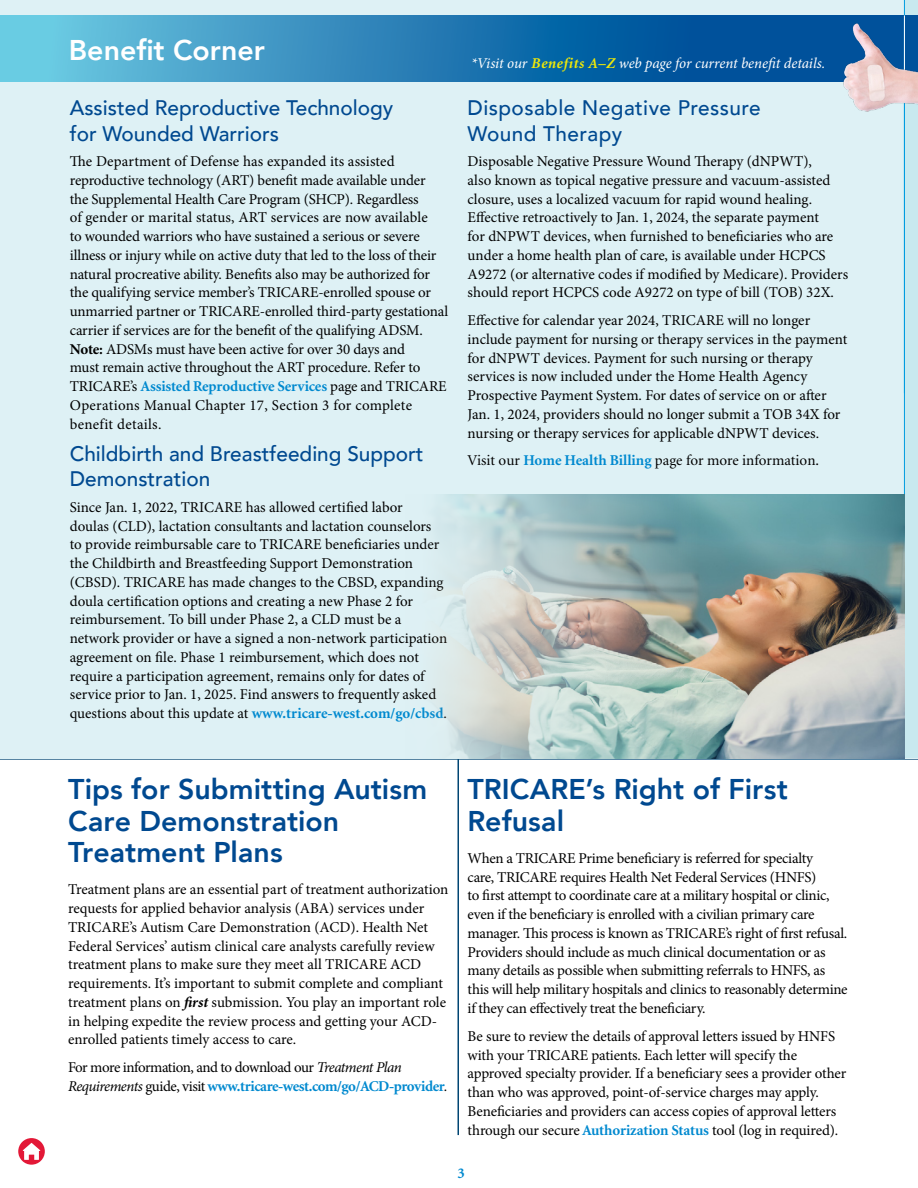
<style>
.page{position:relative;width:918px;height:1188px;background:#fff}
.page>*{position:absolute;margin:0;border:0;box-sizing:border-box;transform-origin:0 0}
.SUB_HEAD_1{font:800 28.5px/31.5px "Avenir";color:#004990}
.SUB_HEAD_1-2{font:800 28.5px "Avenir";color:#fff}
.SUB_HEAD_2{font:500 21px/25.5px "Avenir";color:#004990}
.SUB_HEAD_2-2{font:500 21px/25.5px "Avenir";letter-spacing:.02em;color:#004990}
.Paragraph_TEXT{font:15px/18.8px "Minion Pro";letter-spacing:-.005em;color:#000}
.SUB_HEAD_2-3{font:15px/18.8px "Minion Pro";letter-spacing:-.01em;color:#000}
.Paragraph_TEXT-2{font:15px/18.8px "Minion Pro";letter-spacing:-.035em;color:#000}
.NOTE__Text{font:italic 15px "Minion Pro";letter-spacing:-.005em;color:#fff}
.BULLET_BODY_TEXT_2{font:15px "Minion";color:#000}
.t1{font:700 15px "Minion";color:#0089cf}
.s1{font-weight:700}
.s2{font-family:"Minion";font-weight:700;color:#0089cf}
.s3{font-family:"Minion";font-weight:700;color:#eee809}
.s4{font-weight:700;color:#0089cf}
.s5{font-weight:700;font-style:italic}
.s6{font-style:italic}
</style>
<div class="page">
<hr style="left:458px;top:752px;width:1px;height:383px;background:#004573">
<hr style="left:0;top:758px;width:918px;height:2px;background:#004573">
<svg style="left:18px;top:1138px;width:27px;height:27px"></svg>
<svg style="left:23px;top:1143px;width:17px;height:17px"></svg>
<div style="left:0;top:0;width:918px;height:758px;background:#def1f5"></div>
<div style="left:905px;top:0;width:13px;height:757px;background:#c8e9ef"></div>
<svg style="left:0;top:15px;width:918px;height:66px;background:#2981b7"></svg>
<hr style="left:904px;top:19px;width:1px;height:739px;background:#009ce0">
<hr style="left:904px;top:0;width:1px;height:393px;background:#009ce0">
<hr style="left:904px;top:16px;width:1px;height:58px;background:#fff">
<img style="left:841px;top:23px;width:77px;height:99px">
<img style="left:435px;top:495px;width:469px;height:263px">
<p class="SUB_HEAD_1-2" style="left:69px;top:28px;width:198px">Benefit Corner</p>
<p class="SUB_HEAD_2" style="left:70px;top:94px;width:325px">Assisted Reproductive Technology for Wounded Warriors</p>
<p class="SUB_HEAD_2-3" style="left:70px;top:152px;width:380px">The Department of Defense has expanded its assisted reproductive technology (ART) benefit made available under the Supplemental Health Care Program (SHCP). Regardless<br>of gender or marital status, ART services are now available<br>to wounded warriors who have sustained a serious or severe illness or injury while on active duty that led to the loss of their natural procreative ability. Benefits also may be authorized for the qualifying service member’s TRICARE-enrolled spouse or unmarried partner or TRICARE-enrolled third-party gestational carrier if services are for the benefit of the qualifying ADSM.<br><span class="s1">Note:</span> ADSMs must have been active for over 30 days and<br>must remain active throughout the ART procedure. Refer to TRICARE’s <span class="s2">Assisted Reproductive Services</span> page and TRICARE Operations Manual Chapter 17, Section 3 for complete benefit details.</p>
<p class="SUB_HEAD_2" style="left:70px;top:440px;width:355px">Childbirth and Breastfeeding Support<br>Demonstration</p>
<p class="Paragraph_TEXT" style="left:70px;top:498px;width:379px">Since Jan. 1, 2022, TRICARE has allowed certified labor<br>doulas (CLD), lactation consultants and lactation counselors to provide reimbursable care to TRICARE beneficiaries under the Childbirth and Breastfeeding Support Demonstration (CBSD). TRICARE has made changes to the CBSD, expanding doula certification options and creating a new Phase 2 for reimbursement. To bill under Phase 2, a CLD must be a network provider or have a signed a non-network participation agreement on file. Phase 1 reimbursement, which does not require a participation agreement, remains only for dates of service prior to Jan. 1, 2025. Find answers to frequently asked questions about this update at <span class="s2">www.tricare-west.com/go/cbsd</span>.</p>
<p class="NOTE__Text" style="left:471px;top:53px;width:356px">*Visit our <span class="s3">Benefits A–Z</span> web page for current benefit details.</p>
<p class="SUB_HEAD_2-2" style="left:468px;top:94px;width:295px">Disposable Negative Pressure<br>Wound Therapy</p>
<p class="Paragraph_TEXT" style="left:468px;top:152px;width:382px">Disposable Negative Pressure Wound Therapy (dNPWT),<br>also known as topical negative pressure and vacuum-assisted closure, uses a localized vacuum for rapid wound healing.<br>Effective retroactively to Jan. 1, 2024, the separate payment<br>for dNPWT devices, when furnished to beneficiaries who are under a home health plan of care, is available under HCPCS A9272 (or alternative codes if modified by Medicare). Providers should report HCPCS code A9272 on type of bill (TOB) 32X.</p>
<p class="Paragraph_TEXT" style="left:468px;top:311px;width:381px">Effective for calendar year 2024, TRICARE will no longer include payment for nursing or therapy services in the payment for dNPWT devices. Payment for such nursing or therapy services is now included under the Home Health Agency Prospective Payment System. For dates of service on or after Jan. 1, 2024, providers should no longer submit a TOB 34X for nursing or therapy services for applicable dNPWT devices.</p>
<p class="BULLET_BODY_TEXT_2" style="left:468px;top:453px;width:353px">Visit our <span class="s4">Home Health Billing</span> page for more information.</p>
<p class="SUB_HEAD_1" style="left:68px;top:774px;width:361px">Tips for Submitting Autism<br>Care Demonstration<br>Treatment Plans</p>
<p class="Paragraph_TEXT" style="left:68px;top:880px;width:382px">Treatment plans are an essential part of treatment authorization requests for applied behavior analysis (ABA) services under TRICARE’s Autism Care Demonstration (ACD). Health Net Federal Services’ autism clinical care analysts carefully review treatment plans to make sure they meet all TRICARE ACD requirements. It’s important to submit complete and compliant treatment plans on <span class="s5">first</span> submission. You play an important role in helping expedite the review process and getting your ACD&shy;enrolled patients timely access to care.</p>
<p class="Paragraph_TEXT-2" style="left:68px;top:1058px;width:381px">For more information, and to download our <span class="s6">Treatment Plan<br>Requirements</span> guide, visit <span class="s2">www.tricare-west.com/go/ACD-provider</span><span class="s6">.</span></p>
<p class="SUB_HEAD_1" style="left:468px;top:774px;width:322px">TRICARE’s Right of First<br>Refusal</p>
<p class="Paragraph_TEXT" style="left:468px;top:849px;width:381px">When a TRICARE Prime beneficiary is referred for specialty<br>care, TRICARE requires Health Net Federal Services (HNFS)<br>to first attempt to coordinate care at a military hospital or clinic, even if the beneficiary is enrolled with a civilian primary care manager. This process is known as TRICARE’s right of first refusal.<br>Providers should include as much clinical documentation or as many details as possible when submitting referrals to HNFS, as this will help military hospitals and clinics to reasonably determine if they can effectively treat the beneficiary.</p>
<p class="Paragraph_TEXT" style="left:468px;top:1027px;width:380px">Be sure to review the details of approval letters issued by HNFS with your TRICARE patients. Each letter will specify the approved specialty provider. If a beneficiary sees a provider other than who was approved, point-of-service charges may apply.<br>Beneficiaries and providers can access copies of approval letters through our secure <span class="s2">Authorization Status</span> tool (log in required).</p>
<p class="t1" style="left:457px;top:1166px;width:9px">3</p>
</div>
